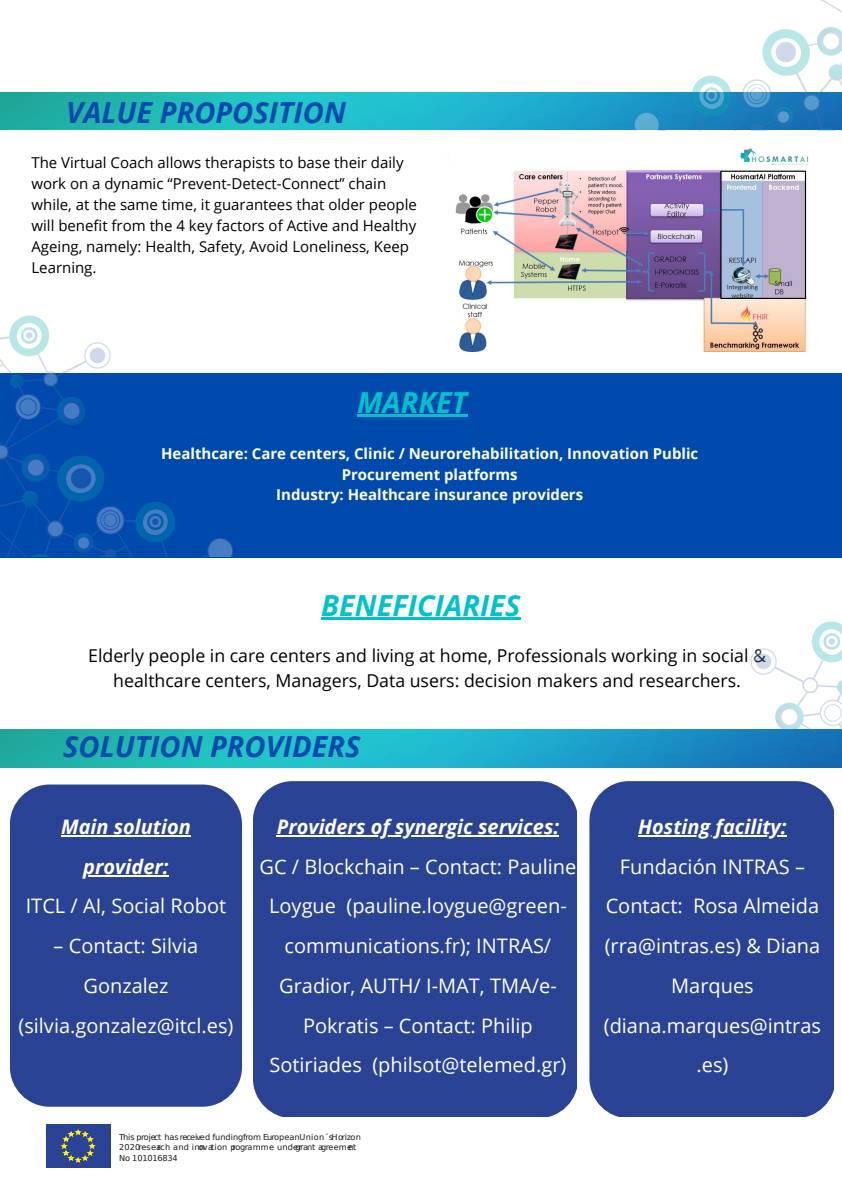
<style>
.page{position:relative;width:842px;height:1191px;background:#fff}
.page>*{position:absolute;margin:0;border:0;box-sizing:border-box;transform-origin:0 0}
.t1{font:italic 700 29px "Open Sans";color:#004aad}
.t2{font:italic 700 29px "Open Sans";color:#00c2cb}
.t3{font:20px/39.7px "Open Sans";color:#fff;text-align:center}
.t4{font:italic 700 20px/39.7px "Open Sans";color:#fff;text-align:center}
.t5{font:17.7px/24.7px "Open Sans";color:#000;text-align:center}
.t6{font:15px/21px "Open Sans";color:#000}
.t7{font:700 15px/20.2px "Open Sans";color:#fff;text-align:center}
.t8{font:8.1px/10.5px "DejaVu Sans";letter-spacing:-.02em;color:#1d1d1b}
</style>
<div class="page">
<img style="left:0;top:92px;width:615px;height:38px">
<img style="left:615px;top:0;width:227px;height:130px">
<div style="left:0;top:373px;width:842px;height:184px;background:#004aad"></div>
<img style="left:0;top:315px;width:233px;height:241px">
<img style="left:0;top:729px;width:842px;height:38px">
<img style="left:608px;top:621px;width:234px;height:111px">
<div style="left:46px;top:1124px;width:64px;height:43px;background:#2a4394"></div>
<svg style="left:61px;top:1129px;width:34px;height:33px"></svg>
<img style="left:455px;top:148px;width:354px;height:203px">
<hr style="left:357px;top:414px;width:110px;height:3px;background:#00c2cb">
<hr style="left:321px;top:617px;width:199px;height:2px;background:#00c2cb">
<div style="left:10px;top:784px;width:232px;height:322px;background:#2a4394;border-radius:40px"></div>
<div style="left:253px;top:781px;width:323px;height:335px;background:#2a4394"></div>
<div style="left:589px;top:781px;width:245px;height:335px;background:#2a4394"></div>
<hr style="left:61px;top:835px;width:130px;height:1px;background:#fff">
<hr style="left:83px;top:875px;width:86px;height:1px;background:#fff">
<hr style="left:277px;top:835px;width:282px;height:1px;background:#fff">
<hr style="left:638px;top:835px;width:149px;height:1px;background:#fff">
<h1 class="t1" style="left:66px;top:92px;width:281px">VALUE PROPOSITION</h1>
<p class="t6" style="left:31px;top:152px;width:387px">The Virtual Coach allows therapists to base their daily work on a dynamic “Prevent-Detect-Connect” chain while, at the same time, it guarantees that older people will benefit from the 4 key factors of Active and Healthy Ageing, namely: Health, Safety, Avoid Loneliness, Keep Learning.</p>
<h1 class="t2" style="left:357px;top:382px;width:112px">MARKET</h1>
<p class="t7" style="left:161px;top:443px;width:539px">Healthcare: Care centers, Clinic / Neurorehabilitation, Innovation Public<br>Procurement platforms<br>Industry: Healthcare insurance providers</p>
<h1 class="t2" style="left:321px;top:585px;width:201px">BENEFICIARIES</h1>
<p class="t5" style="left:88px;top:643px;width:679px">Elderly people in care centers and living at home, Professionals working in social &amp; healthcare centers, Managers, Data users: decision makers and researchers.</p>
<h1 class="t1" style="left:63px;top:726px;width:299px">SOLUTION PROVIDERS</h1>
<p class="t4" style="left:61px;top:806px;width:131px">Main solution provider:</p>
<p class="t3" style="left:26px;top:885px;width:202px">ITCL / AI, Social Robot</p>
<p class="t3" style="left:18px;top:925px;width:217px">– Contact: Silvia<br>Gonzalez (silvia.gonzalez@itcl.es)</p>
<p class="t4" style="left:277px;top:806px;width:284px">Providers of synergic services:</p>
<p class="t3" style="left:260px;top:845px;width:318px">GC / Blockchain – Contact: Pauline<br>Loygue (pauline.loygue@green&shy;communications.fr); INTRAS/<br>Gradior, AUTH/ I-MAT, TMA/e-<br>Pokratis – Contact: Philip<br>Sotiriades (philsot@telemed.gr)</p>
<p class="t8" style="left:119px;top:1131px;width:243px">This project hasreceived fundingfrom EuropeanUnion´sHorizon<br>2020research and inonvation programme undegrrant agreement<br>No 101016834</p>
<p class="t4" style="left:638px;top:806px;width:150px">Hosting facility:</p>
<p class="t3" style="left:604px;top:845px;width:219px">Fundación INTRAS –<br>Contact: Rosa Almeida (rra@intras.es) &amp; Diana<br>Marques (diana.marques@intras .es)</p>
</div>
